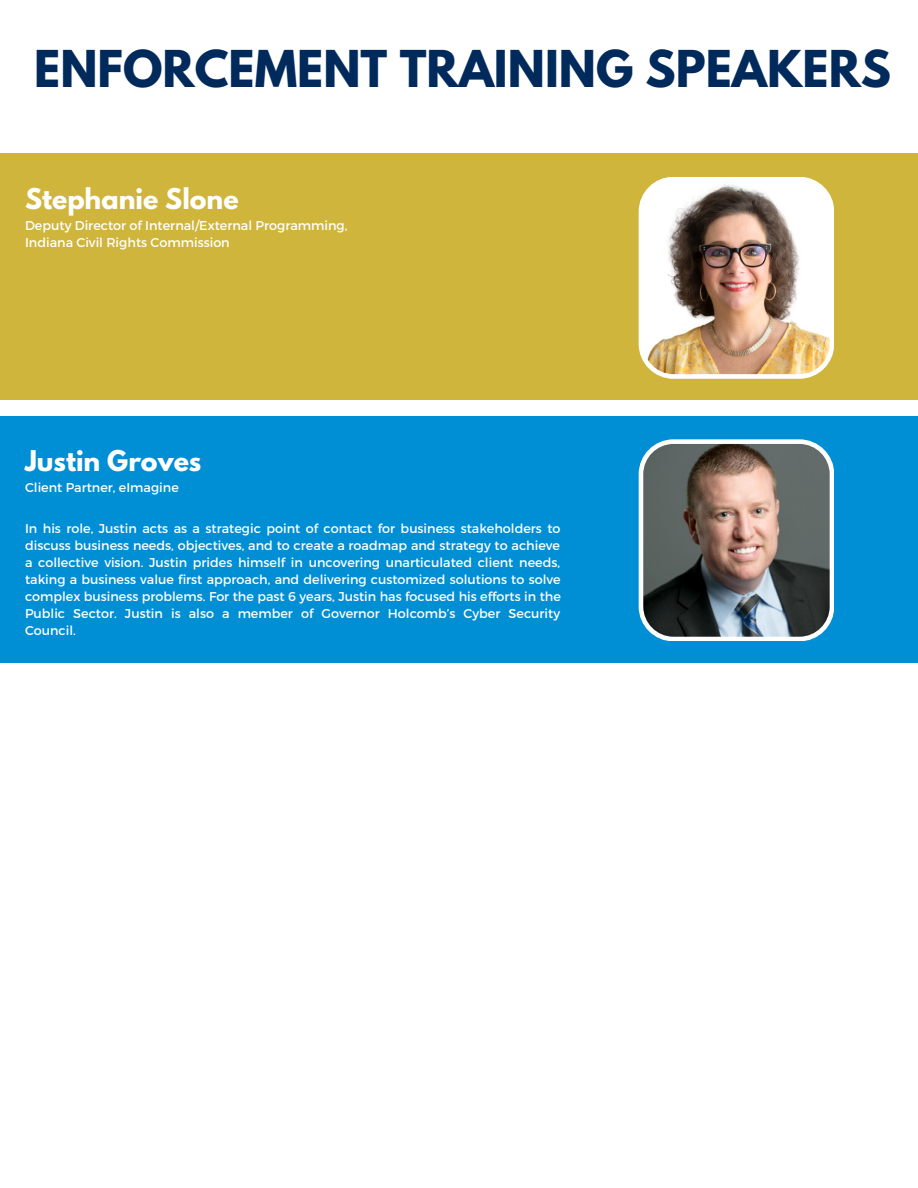
<style>
.page{position:relative;width:918px;height:1188px;background:#fff}
.page>*{position:absolute;margin:0;border:0;box-sizing:border-box;transform-origin:0 0}
.t1{font:700 45px "League Spartan";color:#002a5c}
.t2{font:700 25.35px "League Spartan";color:#fff}
.t3{font:12.75px/17px "Montserrat";color:#fff;text-align:justify}
</style>
<div class="page">
<div style="left:0;top:153px;width:918px;height:247px;background:#cfb53b"></div>
<img style="left:639px;top:177px;width:195px;height:202px">
<div style="left:0;top:416px;width:918px;height:247px;background:#008ed4"></div>
<img style="left:639px;top:439px;width:195px;height:202px">
<p class="t1" style="left:34px;top:47px;width:858px">ENFORCEMENT TRAINING SPEAKERS</p>
<p class="t2" style="left:25px;top:186px;width:215px">Stephanie Slone</p>
<p class="t3" style="left:25px;top:216px;width:324px">Deputy Director of Internal/External Programming,</p>
<p class="t3" style="left:25px;top:233px;width:206px">Indiana Civil Rights Commission</p>
<p class="t2" style="left:25px;top:449px;width:178px">Justin Groves</p>
<p class="t3" style="left:25px;top:479px;width:155px">Client Partner, eImagine</p>
<p class="t3" style="left:25px;top:519px;width:537px">In his role, Justin acts as a strategic point of contact for business stakeholders to discuss business needs, objectives, and to create a roadmap and strategy to achieve a collective vision. Justin prides himself in uncovering unarticulated client needs, taking a business value first approach, and delivering customized solutions to solve complex business problems. For the past 6 years, Justin has focused his efforts in the Public Sector. Justin is also a member of Governor Holcomb’s Cyber Security Council.</p>
</div>
